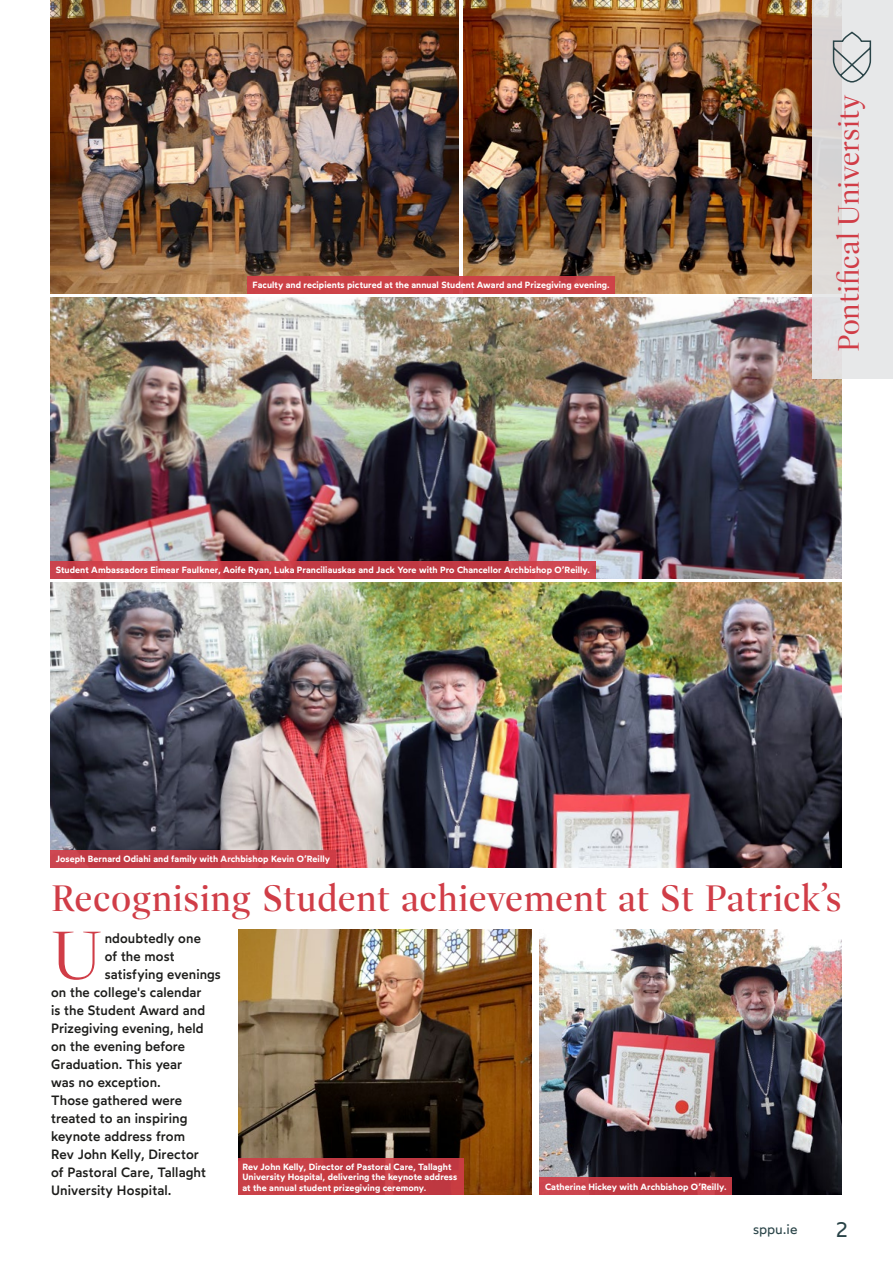
<style>
.page{position:relative;width:893px;height:1263px;background:#fff}
.page>*{position:absolute;margin:0;border:0;box-sizing:border-box;transform-origin:0 0}
.First_Para{font:300 69.3px "Dashiell Fine";color:#d03d47;scale:1.04 1}
.Title_-_Medium{font:500 37.5px "Dashiell Fine";letter-spacing:.01em;color:#d03d47}
.Title_-_Medium-2{font:30px "Dashiell Fine";color:#d03d47}
.t1{font:21px "Wotfard";color:#2a4448}
.First_Para-2{font:500 13.5px "Wotfard";letter-spacing:.01em;color:#1d1d1b}
.t2{font:13.5px "Wotfard";color:#2a4448}
.t3{font:600 9px/10.5px "Wotfard";letter-spacing:.01em;color:#fff}
</style>
<div class="page">
<img style="left:50px;top:298px;width:792px;height:280px">
<img style="left:540px;top:929px;width:302px;height:266px">
<img style="left:463px;top:0;width:349px;height:293px">
<img style="left:50px;top:0;width:409px;height:293px">
<img style="left:238px;top:929px;width:293px;height:266px">
<div style="left:238px;top:1158px;width:226px;height:37px;background:#c73c41"></div>
<img style="left:50px;top:583px;width:792px;height:284px">
<div style="left:50px;top:561px;width:545px;height:17px;background:linear-gradient(to right,#ca424b,#c43c47)"></div>
<svg style="left:540px;top:1177px;width:192px;height:18px;background:#c33c46"></svg>
<div style="left:50px;top:850px;width:285px;height:17px;background:#c73e48"></div>
<div style="left:247px;top:276px;width:368px;height:17px;background:#d03d47"></div>
<div style="left:812px;top:0;width:81px;height:378px;background:linear-gradient(to right,#dcd8d8,#ebedef)"></div>
<svg style="left:831px;top:31px;width:41px;height:52px;background:#c6c9cb"></svg>
<p class="t3" style="left:252px;top:279px;width:359px">Faculty and recipients pictured at the annual Student Award and Prizegiving evening.</p>
<p class="t3" style="left:56px;top:564px;width:536px">Student Ambassadors Eimear Faulkner, Aoife Ryan, Luka Pranciliauskas and Jack Yore with Pro Chancellor Archbishop O’Reilly.</p>
<p class="t3" style="left:56px;top:853px;width:276px">Joseph Bernard Odiahi and family with Archbishop Kevin O’Reilly</p>
<p class="Title_-_Medium-2" style="left:831px;top:352px;width:259px;rotate:-90deg">Pontifical University</p>
<p class="Title_-_Medium" style="left:51px;top:876px;width:792px">Recognising Student achievement at St Patrick’s</p>
<p class="First_Para" style="left:51px;top:916px;width:51px">U</p>
<p class="First_Para-2" style="left:105px;top:930px;width:98px">ndoubtedly one</p>
<p class="First_Para-2" style="left:105px;top:948px;width:71px">of the most</p>
<p class="First_Para-2" style="left:105px;top:966px;width:118px">satisfying evenings</p>
<p class="First_Para-2" style="left:51px;top:984px;width:152px">on the college's calendar</p>
<p class="First_Para-2" style="left:51px;top:1002px;width:156px">is the Student Award and</p>
<p class="First_Para-2" style="left:51px;top:1020px;width:154px">Prizegiving evening, held</p>
<p class="First_Para-2" style="left:51px;top:1038px;width:136px">on the evening before</p>
<p class="First_Para-2" style="left:51px;top:1056px;width:133px">Graduation. This year</p>
<p class="First_Para-2" style="left:51px;top:1074px;width:111px">was no exception.</p>
<p class="First_Para-2" style="left:51px;top:1092px;width:133px">Those gathered were</p>
<p class="First_Para-2" style="left:51px;top:1110px;width:138px">treated to an inspiring</p>
<p class="First_Para-2" style="left:51px;top:1128px;width:136px">keynote address from</p>
<p class="First_Para-2" style="left:51px;top:1146px;width:150px">Rev John Kelly, Director</p>
<p class="First_Para-2" style="left:51px;top:1164px;width:156px">of Pastoral Care, Tallaght</p>
<p class="First_Para-2" style="left:51px;top:1182px;width:122px">University Hospital.</p>
<p class="t3" style="left:242px;top:1161px;width:216px">Rev John Kelly, Director of Pastoral Care, Tallaght<br>University Hospital, delivering the keynote address at the annual student prizegiving ceremony.</p>
<p class="t3" style="left:545px;top:1181px;width:183px">Catherine Hickey with Archbishop O’Reilly.</p>
<p class="t2" style="left:753px;top:1220px;width:46px">sppu.ie</p>
<p class="t1" style="left:836px;top:1216px;width:14px">2</p>
</div>
